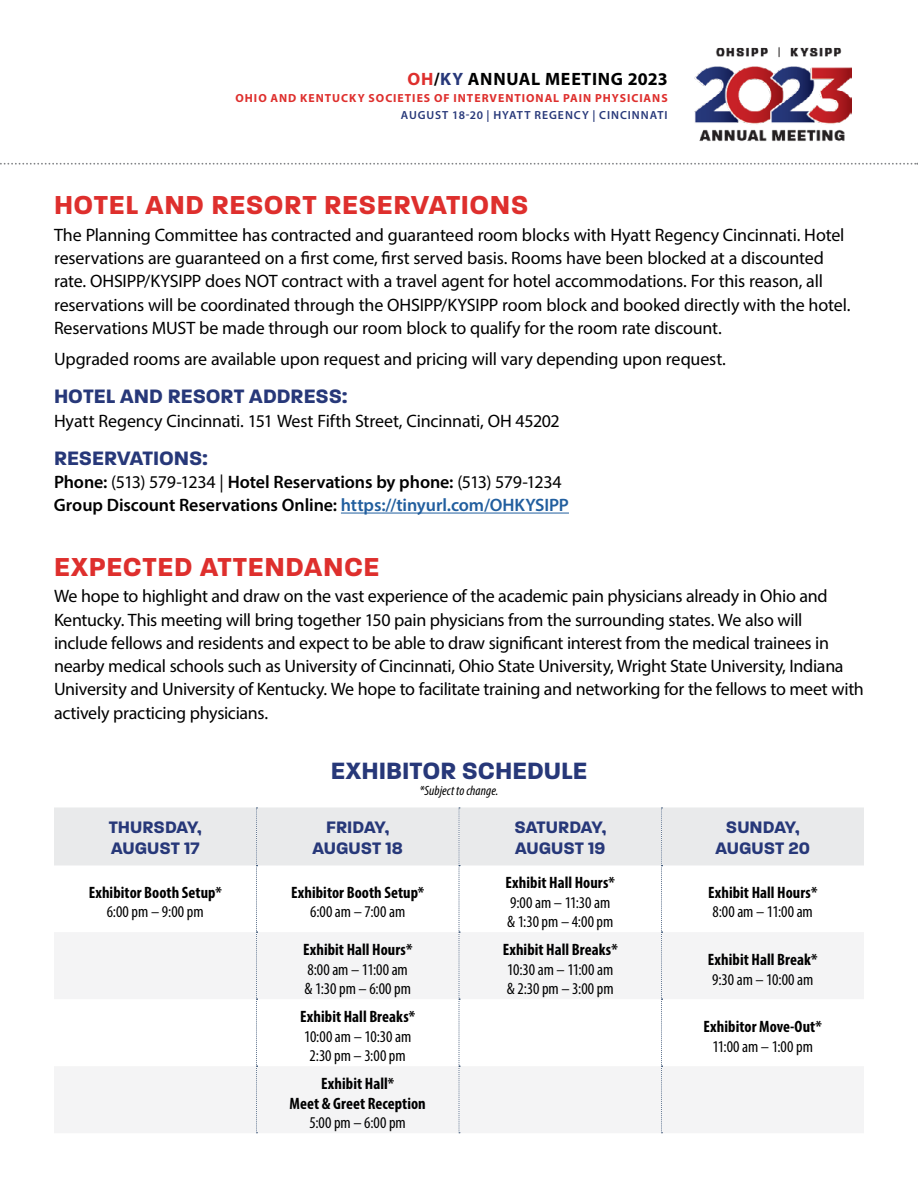
<style>
.page{position:relative;width:918px;height:1188px;background:#fff}
.page>*{position:absolute;margin:0;border:0;box-sizing:border-box;transform-origin:0 0}
.t1{font:700 28.05px "Paralucent";letter-spacing:.02em;color:#de2f2d}
.t2{font:700 25.5px "Paralucent";color:#273879}
.t3{font:700 21px "Paralucent";color:#273879}
.t4{font:18px/23.2px "Myriad Pro";letter-spacing:-.015em;color:#000}
.t5{font:600 18px/23.2px "Myriad Pro";letter-spacing:-.005em;color:#000}
.t6{font:700 18px/21.6px "Paralucent";color:#273879}
.t7{font:700 17.85px "Myriad Pro";letter-spacing:.04em;color:#000101}
.t8{font:condensed 16.5px/19.8px "Myriad Pro";color:#000}
.t9{font:700 condensed 16.5px/19.8px "Myriad Pro";letter-spacing:.005em;color:#000;text-align:center}
.t10{font:italic condensed 13.5px "Myriad Pro";letter-spacing:.005em;color:#000}
.t11{font:700 11.7px "Myriad Pro";letter-spacing:.085em;color:#de2f2d}
.t12{font:600 11.7px "Myriad Pro";letter-spacing:.08em;color:#273879}
.s1{color:#de2f2d}
.s2{color:#273879}
.s3{font-weight:400}
.s4{color:#215e9e}
</style>
<div class="page">
<hr style="left:341px;top:513px;width:228px;height:1px;background:#215e9e">
<svg style="left:0;top:163px;width:918px;height:2px"></svg>
<div style="left:54px;top:807px;width:810px;height:59px;background:#e9eaeb"></div>
<svg style="left:54px;top:932px;width:810px;height:201px;fill:#f4f4f5"></svg>
<svg style="left:256px;top:807px;width:1px;height:326px"></svg>
<svg style="left:459px;top:807px;width:1px;height:326px"></svg>
<svg style="left:661px;top:807px;width:2px;height:326px"></svg>
<img style="left:694px;top:47px;width:158px;height:94px">
<p class="t7" style="left:408px;top:67px;width:262px"><span class="s1">OH</span>/<span class="s2">KY</span> ANNUAL MEETING 2023</p>
<p class="t11" style="left:235px;top:90px;width:434px">OHIO AND KENTUCKY SOCIETIES OF INTERVENTIONAL PAIN PHYSICIANS</p>
<p class="t12" style="left:401px;top:108px;width:268px">AUGUST 18-20 | HYATT REGENCY | CINCINNATI</p>
<h1 class="t1" style="left:54px;top:188px;width:476px">HOTEL AND RESORT RESERVATIONS</h1>
<p class="t4" style="left:54px;top:223px;width:798px">The Planning Committee has contracted and guaranteed room blocks with Hyatt Regency Cincinnati. Hotel reservations are guaranteed on a first come, first served basis. Rooms have been blocked at a discounted rate. OHSIPP/KYSIPP does NOT contract with a travel agent for hotel accommodations. For this reason, all reservations will be coordinated through the OHSIPP/KYSIPP room block and booked directly with the hotel.<br>Reservations MUST be made through our room block to qualify for the room rate discount.</p>
<p class="t4" style="left:54px;top:347px;width:674px">Upgraded rooms are available upon request and pricing will vary depending upon request.</p>
<p class="t3" style="left:54px;top:384px;width:295px">HOTEL AND RESORT ADDRESS:</p>
<p class="t4" style="left:54px;top:409px;width:507px">Hyatt Regency Cincinnati. 151 West Fifth Street, Cincinnati, OH 45202</p>
<p class="t3" style="left:54px;top:445px;width:155px">RESERVATIONS:</p>
<p class="t5" style="left:54px;top:470px;width:516px">Phone: <span class="s3">(513) 579-1234 |</span> Hotel Reservations by phone: <span class="s3">(513) 579-1234<br></span>Group Discount Reservations Online: <span class="s4">https://tinyurl.com/OHKYSIPP</span></p>
<h1 class="t1" style="left:54px;top:550px;width:327px">EXPECTED ATTENDANCE</h1>
<p class="t4" style="left:54px;top:584px;width:811px">We hope to highlight and draw on the vast experience of the academic pain physicians already in Ohio and Kentucky. This meeting will bring together 150 pain physicians from the surrounding states. We also will<br>include fellows and residents and expect to be able to draw significant interest from the medical trainees in nearby medical schools such as University of Cincinnati, Ohio State University, Wright State University, Indiana University and University of Kentucky. We hope to facilitate training and networking for the fellows to meet with actively practicing physicians.</p>
<h2 class="t2" style="left:331px;top:755px;width:258px">EXHIBITOR SCHEDULE</h2>
<p class="t10" style="left:419px;top:782px;width:81px">*Subject to change.</p>
<p class="t6" style="left:109px;top:816px;width:95px">THURSDAY,<br>AUGUST 17</p>
<p class="t6" style="left:313px;top:816px;width:92px;text-align:center">FRIDAY,<br>AUGUST 18</p>
<p class="t6" style="left:514px;top:816px;width:93px">SATURDAY,<br>AUGUST 19</p>
<p class="t6" style="left:715px;top:816px;width:96px;text-align:center">SUNDAY,<br>AUGUST 20</p>
<p class="t9" style="left:89px;top:882px;width:135px">Exhibitor Booth Setup*</p>
<p class="t8" style="left:107px;top:902px;width:98px">6:00 pm – 9:00 pm</p>
<p class="t9" style="left:506px;top:872px;width:111px">Exhibit Hall Hours*</p>
<p class="t8" style="left:507px;top:892px;width:108px">9:00 am – 11:30 am &amp; 1:30 pm – 4:00 pm</p>
<p class="t9" style="left:291px;top:882px;width:135px">Exhibitor Booth Setup*</p>
<p class="t8" style="left:310px;top:902px;width:97px">6:00 am – 7:00 am</p>
<p class="t9" style="left:708px;top:882px;width:111px">Exhibit Hall Hours*</p>
<p class="t8" style="left:713px;top:902px;width:102px">8:00 am – 11:00 am</p>
<p class="t9" style="left:303px;top:939px;width:111px">Exhibit Hall Hours*</p>
<p class="t8" style="left:304px;top:959px;width:108px">8:00 am – 11:00 am &amp; 1:30 pm – 6:00 pm</p>
<p class="t9" style="left:300px;top:1006px;width:117px">Exhibit Hall Breaks*</p>
<p class="t8" style="left:304px;top:1026px;width:109px;text-align:center">10:00 am – 10:30 am<br>2:30 pm – 3:00 pm</p>
<p class="t9" style="left:290px;top:1073px;width:138px">Exhibit Hall*<br>Meet &amp; Greet Reception</p>
<p class="t8" style="left:310px;top:1113px;width:98px">5:00 pm – 6:00 pm</p>
<p class="t9" style="left:503px;top:939px;width:117px">Exhibit Hall Breaks*</p>
<p class="t8" style="left:507px;top:959px;width:108px">10:30 am – 11:00 am &amp; 2:30 pm – 3:00 pm</p>
<p class="t9" style="left:708px;top:949px;width:111px">Exhibit Hall Break*</p>
<p class="t8" style="left:712px;top:969px;width:103px">9:30 am – 10:00 am</p>
<p class="t9" style="left:704px;top:1016px;width:120px">Exhibitor Move-Out*</p>
<p class="t8" style="left:713px;top:1036px;width:102px">11:00 am – 1:00 pm</p>
</div>
